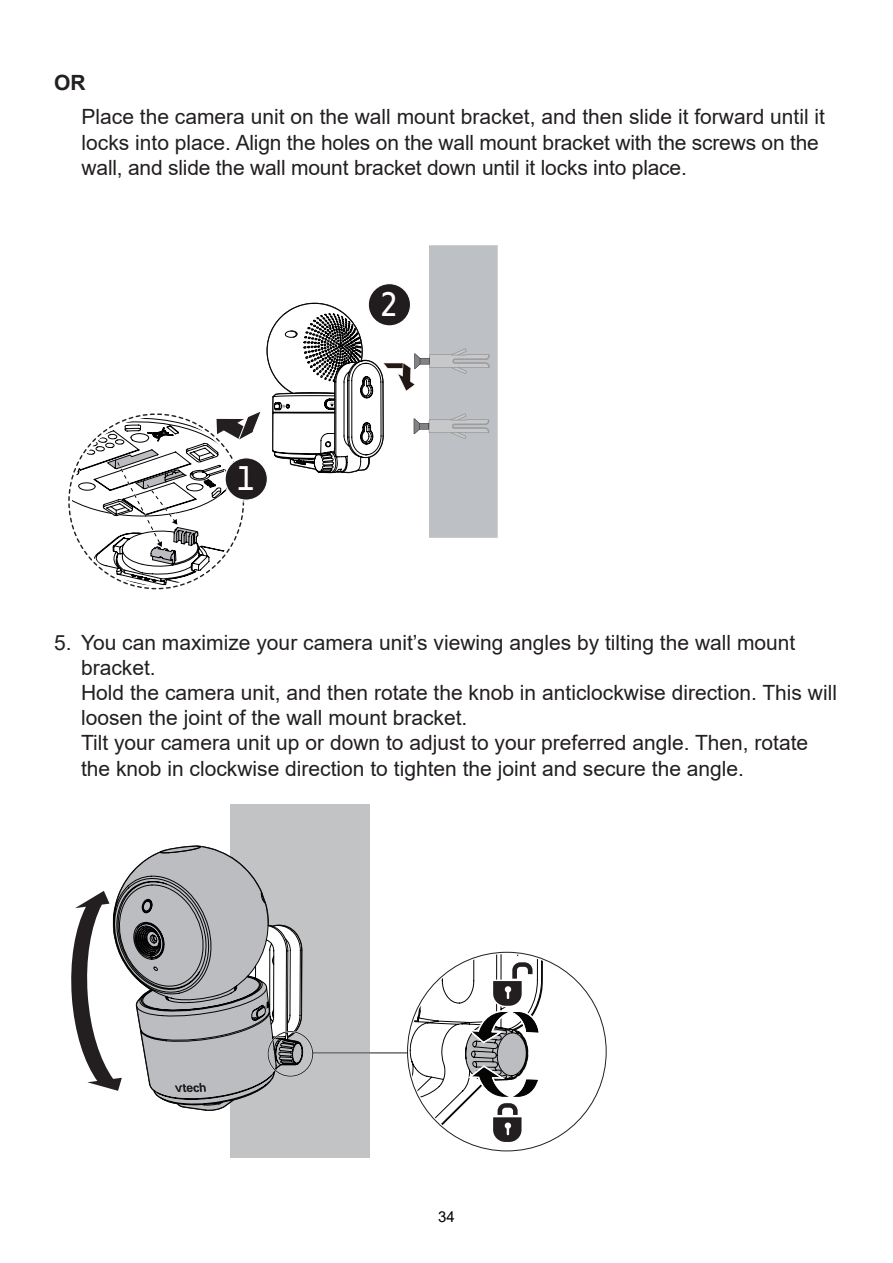
<style>
.page{position:relative;width:893px;height:1263px;background:#fff}
.page>*{position:absolute;margin:0;border:0;box-sizing:border-box;transform-origin:0 0}
.t1{font:35.1px "Niveau Grotesk";color:#fff}
.main_text{font:21px/25.2px "Arial";color:#231f20}
.main_text-2{font:700 21px "Arial";color:#231f20}
.t2{font:15px "Arial";color:#000}
.s1{font-style:inherit}
</style>
<div class="page">
<svg style="left:72px;top:246px;width:426px;height:340px"></svg>
<div style="left:223px;top:454px;width:48px;height:49px;border:1px solid #fff;border-radius:50%"></div>
<div style="left:231px;top:804px;width:139px;height:354px;background:#c2c3c5"></div>
<svg style="left:71px;top:891px;width:42px;height:199px"></svg>
<svg style="left:113px;top:845px;width:190px;height:266px"></svg>
<hr style="left:314px;top:1052px;width:91px;height:2px;background:#fff">
<svg style="left:408px;top:953px;width:135px;height:197px"></svg>
<hr style="left:313px;top:1052px;width:94px;height:1px;background:#231f20">
<svg style="left:133px;top:846px;width:169px;height:259px"></svg>
<p class="main_text-2" style="left:54px;top:68px;width:33px">OR</p>
<p class="main_text" style="left:82px;top:104px;width:745px">Place the camera unit on the wall mount bracket, and then slide it forward until it locks into place. Align the holes on the wall mount bracket with the screws on the wall, and slide the wall mount bracket down until it locks into place.</p>
<p class="t1" style="left:238px;top:458px;width:18px">1</p>
<p class="t1" style="left:381px;top:284px;width:18px">2</p>
<p class="main_text" style="left:81px;top:629px;width:757px;text-indent:-27px">5. You can maximize your camera unit’s viewing angles by tilting the wall mount bracket.<br>Hold the camera unit, and then rotate the knob in anticlockwise direction. This will loosen the joint of the wall mount bracket.<br>Tilt your camera unit up or down to adjust to your preferred angle. Then, rotate the knob in clockwise direction to tighten the joint and secure the angle.</p>
<p class="t2" style="left:438px;top:1207px;width:18px">3<span class="s1">4</span></p>
</div>
